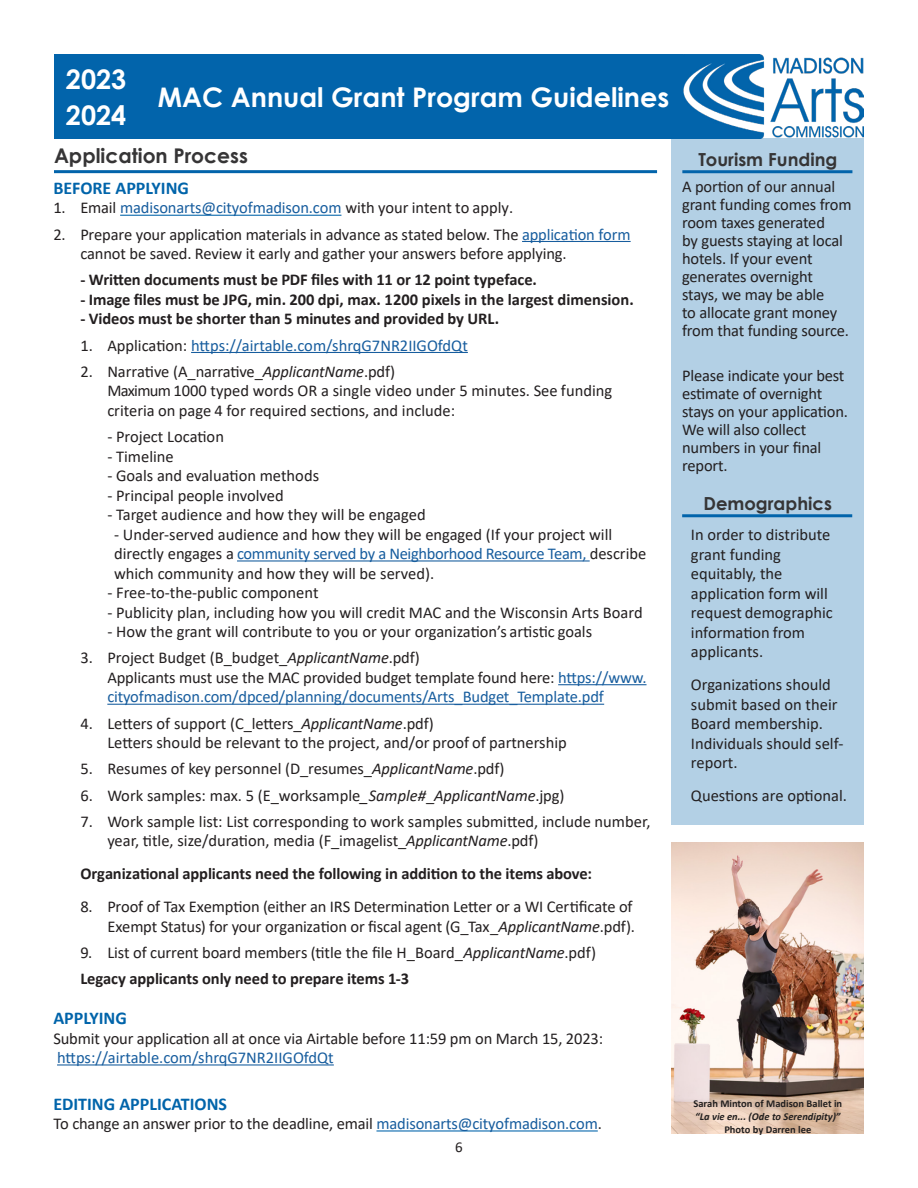
<style>
.page{position:relative;width:918px;height:1188px;background:#fff}
.page>*{position:absolute;margin:0;border:0;box-sizing:border-box;transform-origin:0 0}
.t1{font:700 27px/36px "Century Gothic";color:#fff}
.t2{font:700 20.25px "Century Gothic";color:#363536}
.t3{font:700 18px "Calibri";color:#0064aa}
.t4{font:700 18px "Century Gothic";color:#363536}
.Body_Text{font:16.5px/19.5px "Calibri";letter-spacing:-.01em;color:#231f20}
.t5{font:700 16.5px "Calibri";letter-spacing:-.005em;color:#231f20}
.t6{font:16.5px "Calibri";color:#175d9e}
.t7{font:15px "Calibri";color:#231f20}
.t8{font:700 10.5px/12.6px "Calibri";color:#221f1f;text-align:center}
.s1{color:#175d9e}
.s2{color:#231f20}
.s3{font-style:italic}
</style>
<div class="page">
<img style="left:682px;top:54px;width:182px;height:85px">
<div style="left:54px;top:54px;width:628px;height:85px;background:#0264ab"></div>
<div style="left:672px;top:139px;width:192px;height:686px;background:#b3d0e5"></div>
<hr style="left:54px;top:170px;width:603px;height:3px;background:#0264ab">
<hr style="left:120px;top:215px;width:221px;height:1px;background:#0064aa">
<hr style="left:522px;top:241px;width:109px;height:1px;background:#175d9e">
<hr style="left:191px;top:352px;width:277px;height:1px;background:#175d9e">
<hr style="left:237px;top:560px;width:353px;height:2px;background:#175d9e">
<hr style="left:558px;top:684px;width:89px;height:1px;background:#175d9e">
<hr style="left:107px;top:704px;width:497px;height:1px;background:#175d9e">
<hr style="left:57px;top:1064px;width:277px;height:2px;background:#175d9e">
<hr style="left:376px;top:1130px;width:222px;height:2px;background:#0064aa">
<hr style="left:682px;top:170px;width:170px;height:3px;background:#0264ab">
<hr style="left:682px;top:514px;width:170px;height:3px;background:#0264ab">
<img style="left:672px;top:842px;width:192px;height:292px">
<h1 class="t1" style="left:66px;top:60px;width:62px">2023<br>2024</h1>
<h1 class="t1" style="left:158px;top:78px;width:513px">MAC Annual Grant Program Guidelines</h1>
<p class="t2" style="left:54px;top:140px;width:195px">Application Process</p>
<p class="t3" style="left:53px;top:175px;width:137px">BEFORE APPLYING</p>
<p class="Body_Text" style="left:53px;top:198px;width:461px">1. Email <span class="s1">madisonarts@cityofmadison.com</span> with your intent to apply.</p>
<p class="Body_Text" style="left:80px;top:224px;width:552px;text-indent:-27px">2. Prepare your application materials in advance as stated below. The <span class="s1">application form </span>cannot be saved. Review it early and gather your answers before applying.</p>
<p class="t5" style="left:80px;top:268px;width:458px">- Written documents must be PDF files with 11 or 12 point typeface.</p>
<p class="t5" style="left:80px;top:288px;width:555px">- Image files must be JPG, min. 200 dpi, max. 1200 pixels in the largest dimension.</p>
<p class="t5" style="left:80px;top:307px;width:420px">- Videos must be shorter than 5 minutes and provided by URL.</p>
<p class="t6" style="left:80px;top:334px;width:389px"><span class="s2">1. Application:</span> https://airtable.com/shrqG7NR2IIGOfdQt</p>
<p class="Body_Text" style="left:107px;top:361px;width:506px;text-indent:-27px">2. Narrative (A_narrative_<span class="s3">ApplicantName</span>.pdf)<br>Maximum 1000 typed words OR a single video under 5 minutes. See funding criteria on page 4 for required sections, and include:</p>
<p class="Body_Text" style="left:107px;top:426px;width:118px">- Project Location</p>
<p class="Body_Text" style="left:107px;top:446px;width:68px">- Timeline</p>
<p class="Body_Text" style="left:107px;top:465px;width:213px">- Goals and evaluation methods</p>
<p class="Body_Text" style="left:107px;top:485px;width:178px">- Principal people involved</p>
<p class="Body_Text" style="left:107px;top:504px;width:320px">- Target audience and how they will be engaged</p>
<p class="Body_Text" style="left:114px;top:524px;width:534px">- Under-served audience and how they will be engaged (If your project will directly engages a <span class="s1">community served by a Neighborhood Resource Team,</span> describe which community and how they will be served).</p>
<p class="Body_Text" style="left:107px;top:582px;width:213px">- Free-to-the-public component</p>
<p class="Body_Text" style="left:107px;top:602px;width:537px">- Publicity plan, including how you will credit MAC and the Wisconsin Arts Board</p>
<p class="Body_Text" style="left:107px;top:621px;width:486px">- How the grant will contribute to you or your organization’s artistic goals</p>
<p class="Body_Text" style="left:107px;top:648px;width:541px;text-indent:-27px">3. Project Budget (B_budget_<span class="s3">ApplicantName</span>.pdf)<br>Applicants must use the MAC provided budget template found here: <span class="s1">https://www. cityofmadison.com/dpced/planning/documents/Arts_Budget_Template.pdf</span></p>
<p class="Body_Text" style="left:107px;top:713px;width:461px;text-indent:-27px">4. Letters of support (C_letters_<span class="s3">ApplicantName</span>.pdf)<br>Letters should be relevant to the project, and/or proof of partnership</p>
<p class="Body_Text" style="left:80px;top:759px;width:426px">5. Resumes of key personnel (D_resumes_<span class="s3">ApplicantName</span>.pdf)</p>
<p class="Body_Text" style="left:80px;top:785px;width:486px">6. Work samples: max. 5 (E_worksample<span class="s3">_Sample#</span>_<span class="s3">ApplicantName</span>.jpg)</p>
<p class="Body_Text" style="left:107px;top:811px;width:545px;text-indent:-27px">7. Work sample list: List corresponding to work samples submitted, include number, year, title, size/duration, media (F_imagelist_<span class="s3">ApplicantName</span>.pdf)</p>
<p class="t5" style="left:80px;top:862px;width:513px">Organizational applicants need the following in addition to the items above:</p>
<p class="Body_Text" style="left:80px;top:897px;width:556px;text-align:right">8. Proof of Tax Exemption (either an IRS Determination Letter or a WI Certificate of<br>Exempt Status) for your organization or fiscal agent (G_Tax_<span class="s3">ApplicantName</span>.pdf).</p>
<p class="Body_Text" style="left:80px;top:942px;width:517px">9. List of current board members (title the file H_Board_<span class="s3">ApplicantName</span>.pdf)</p>
<p class="t5" style="left:80px;top:967px;width:330px">Legacy applicants only need to prepare items 1-3</p>
<p class="t3" style="left:53px;top:1005px;width:75px">APPLYING</p>
<p class="Body_Text" style="left:53px;top:1028px;width:551px">Submit your application all at once via Airtable before 11:59 pm on March 15, 2023: <span class="s1">https://airtable.com/shrqG7NR2IIGOfdQt</span></p>
<p class="t3" style="left:53px;top:1091px;width:175px">EDITING APPLICATIONS</p>
<p class="Body_Text" style="left:53px;top:1113px;width:550px">To change an answer prior to the deadline, email <span class="s1">madisonarts@cityofmadison.com</span>.</p>
<p class="t7" style="left:455px;top:1137px;width:9px">6</p>
<p class="t4" style="left:698px;top:145px;width:140px">Tourism Funding</p>
<p class="Body_Text" style="left:682px;top:177px;width:171px;line-height:18px">A portion of our annual grant funding comes from room taxes generated<br>by guests staying at local hotels. If your event generates overnight stays, we may be able<br>to allocate grant money from that funding source.</p>
<p class="Body_Text" style="left:682px;top:366px;width:168px;line-height:18px">Please indicate your best estimate of overnight stays on your application.<br>We will also collect numbers in your final report.</p>
<p class="t4" style="left:703px;top:489px;width:130px">Demographics</p>
<p class="Body_Text" style="left:691px;top:525px;width:143px">In order to distribute grant funding equitably, the application form will request demographic information from applicants.</p>
<p class="Body_Text" style="left:691px;top:674px;width:154px">Organizations should submit based on their<br>Board membership.<br>Individuals should self&shy;report.</p>
<p class="Body_Text" style="left:691px;top:785px;width:158px">Questions are optional.</p>
<p class="t8" style="left:694px;top:1097px;width:150px">Sarah Minton of Madison Ballet in <span class="s3">“La vie en... (Ode to Serendipity)”<br></span>Photo by Darren lee</p>
</div>
